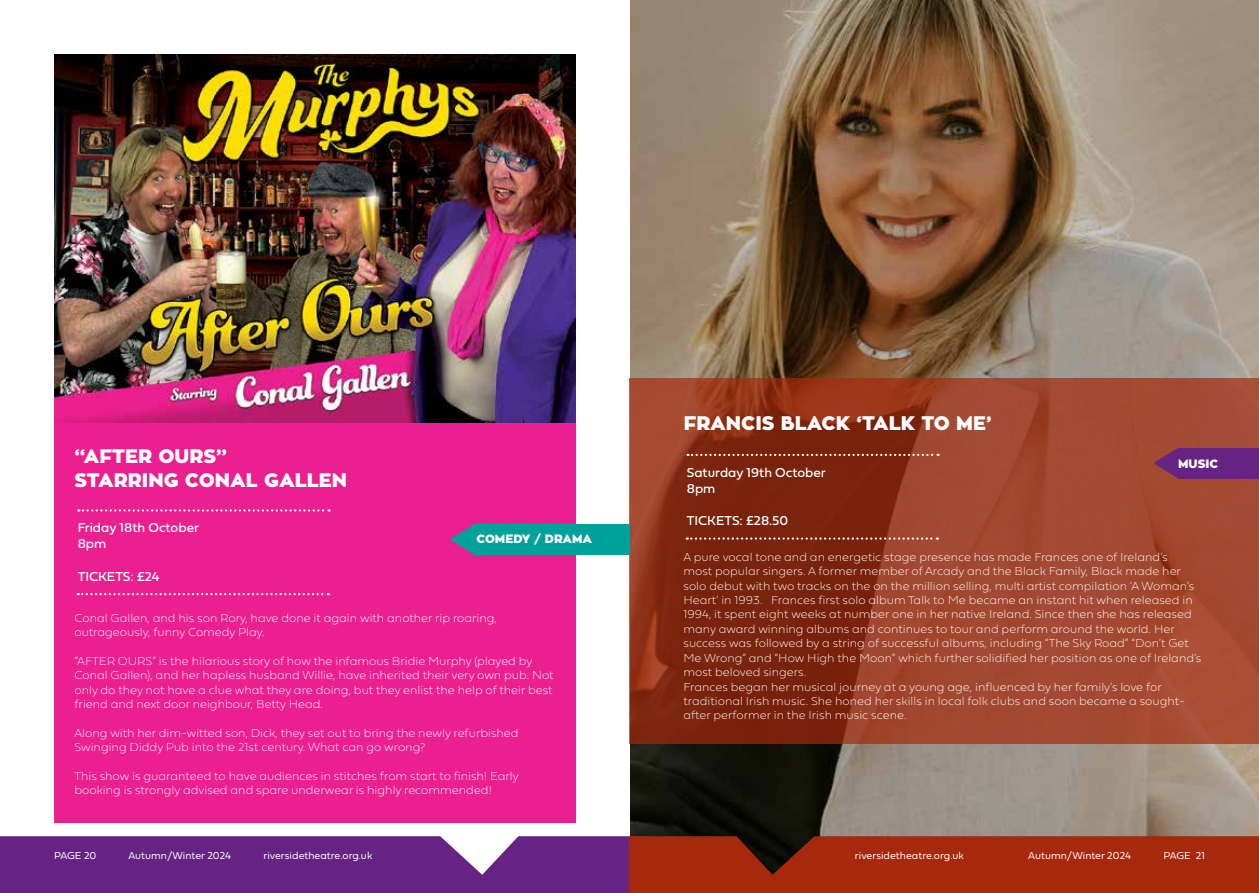
<style>
.page{position:relative;width:1259px;height:893px;background:#fff}
.page>*{position:absolute;margin:0;border:0;box-sizing:border-box;transform-origin:0 0}
.t1{font:900 19.5px/23.4px "Zona Pro";color:#fff}
.t2{font:13.5px/16.2px "Fieldwork Geo Regular";color:#fff}
.t3{font:12px/14.4px "Fieldwork Geo Hair";color:#fff}
.t4{font:900 12px "Zona Pro";color:#fff}
.t5{font:10.5px "Fieldwork Geo Light";color:#fff}
</style>
<div class="page">
<img style="left:630px;top:0;width:629px;height:835px">
<div style="left:54px;top:421px;width:521px;height:402px;background:#eb1f90"></div>
<img style="left:54px;top:54px;width:521px;height:369px">
<svg style="left:629px;top:379px;width:630px;height:365px;background:#953c24"></svg>
<svg style="left:0;top:835px;width:1259px;height:58px;background:#862c4c"></svg>
<svg style="left:78px;top:593px;width:251px;height:2px"></svg>
<svg style="left:78px;top:509px;width:251px;height:3px"></svg>
<svg style="left:687px;top:537px;width:251px;height:3px"></svg>
<svg style="left:687px;top:454px;width:251px;height:2px"></svg>
<svg style="left:450px;top:524px;width:25px;height:31px"></svg>
<div style="left:475px;top:524px;width:155px;height:31px;background:#00a19a"></div>
<svg style="left:1153px;top:448px;width:25px;height:31px"></svg>
<div style="left:1178px;top:448px;width:81px;height:31px;background:#662383"></div>
<h1 class="t1" style="left:75px;top:445px;width:274px">“AFTER OURS”<br>STARRING CONAL GALLEN</h1>
<p class="t2" style="left:78px;top:519px;width:123px">Friday 18th October<br>8pm</p>
<p class="t2" style="left:78px;top:568px;width:83px">TICKETS: £24</p>
<p class="t4" style="left:476px;top:531px;width:117px">COMEDY / DRAMA</p>
<p class="t3" style="left:74px;top:610px;width:424px">Conal Gallen, and his son Rory, have done it again with another rip roaring, outrageously, funny Comedy Play.</p>
<p class="t3" style="left:74px;top:653px;width:481px">“AFTER OURS” is the hilarious story of how the infamous Bridie Murphy (played by Conal Gallen), and her hapless husband Willie, have inherited their very own pub. Not only do they not have a clue what they are doing, but they enlist the help of their best friend and next door neighbour, Betty Head.</p>
<p class="t3" style="left:74px;top:725px;width:446px">Along with her dim-witted son, Dick, they set out to bring the newly refurbished<br>Swinging Diddy Pub into the 21st century. What can go wrong?</p>
<p class="t3" style="left:74px;top:768px;width:446px">This show is guaranteed to have audiences in stitches from start to finish! Early booking is strongly advised and spare underwear is highly recommended!</p>
<h1 class="t1" style="left:684px;top:412px;width:310px">FRANCIS BLACK ‘TALK TO ME’</h1>
<p class="t2" style="left:687px;top:463px;width:141px">Saturday 19th October<br>8pm</p>
<p class="t2" style="left:687px;top:512px;width:103px">TICKETS: £28.50</p>
<p class="t4" style="left:1178px;top:456px;width:42px">MUSIC</p>
<p class="t3" style="left:683px;top:549px;width:519px">A pure vocal tone and an energetic stage presence has made Frances one of Ireland’s<br>most popular singers. A former member of Arcady and the Black Family, Black made her solo debut with two tracks on the on the million selling, multi artist compilation ‘A Woman’s Heart’ in 1993. Frances first solo album Talk to Me became an instant hit when released in 1994, it spent eight weeks at number one in her native Ireland. Since then she has released many award winning albums and continues to tour and perform around the world. Her success was followed by a string of successful albums, including “The Sky Road” “Don’t Get Me Wrong” and “How High the Moon” which further solidified her position as one of Ireland’s most beloved singers.<br>Frances began her musical journey at a young age, influenced by her family’s love for traditional Irish music. She honed her skills in local folk clubs and soon became a sought&shy;after performer in the Irish music scene.</p>
<p class="t5" style="left:54px;top:847px;width:44px">PAGE 20</p>
<p class="t5" style="left:128px;top:847px;width:104px">Autumn/Winter 2024</p>
<p class="t5" style="left:263px;top:847px;width:110px">riversidetheatre.org.uk</p>
<p class="t5" style="left:855px;top:847px;width:110px">riversidetheatre.org.uk</p>
<p class="t5" style="left:1028px;top:847px;width:104px">Autumn/Winter 2024</p>
<p class="t5" style="left:1163px;top:847px;width:43px">PAGE 21</p>
</div>
